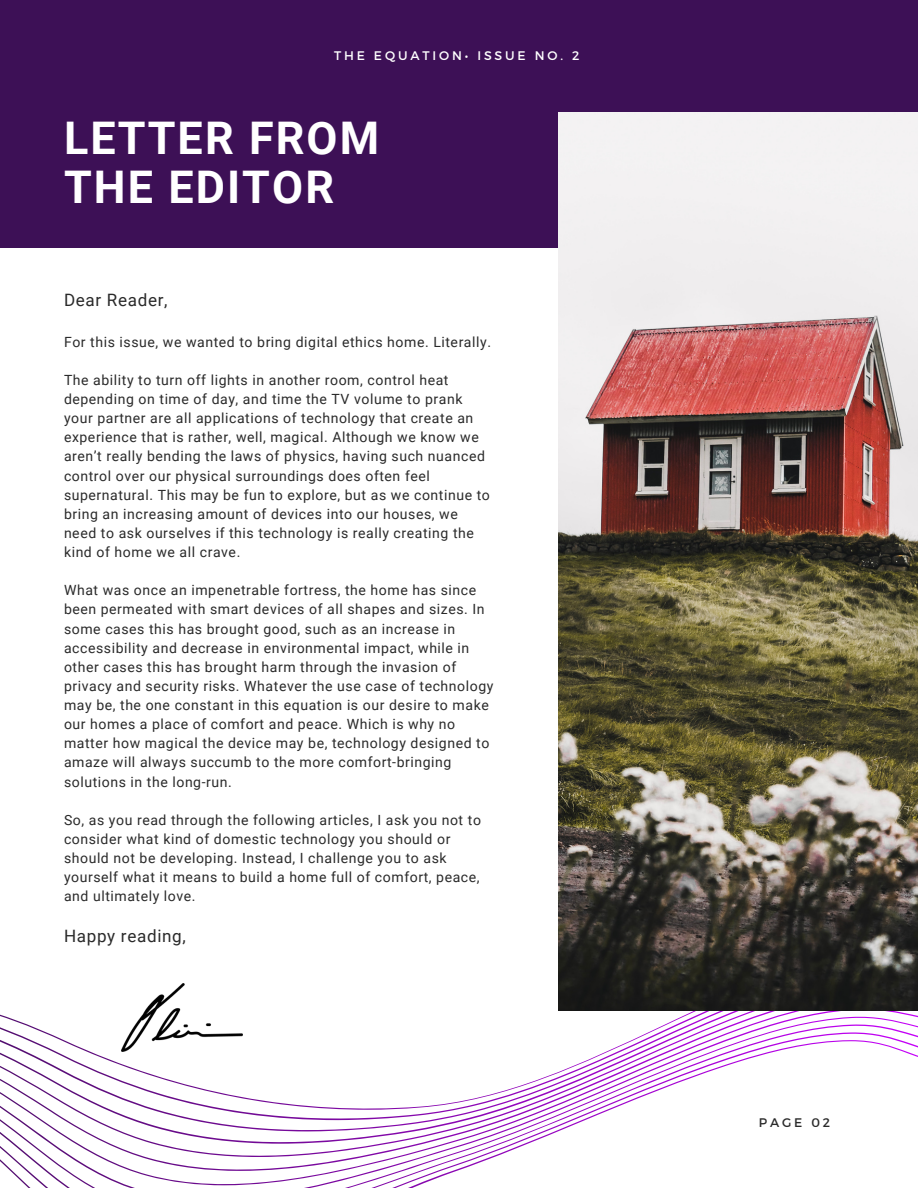
<style>
.page{position:relative;width:918px;height:1188px;background:#fff}
.page>*{position:absolute;margin:0;border:0;box-sizing:border-box;transform-origin:0 0}
.t1{font:700 45px/49.5px "Roboto";letter-spacing:.045em;color:#fff}
.t2{font:17.1px "Roboto";letter-spacing:.04em;color:#2a2a2a}
.t3{font:14.1px/19.2px "Roboto";letter-spacing:.04em;color:#2a2a2a}
.t4{font:12.45px "Montserrat";letter-spacing:.23em;color:#fff}
.t5{font:12.45px "Montserrat";letter-spacing:.23em;color:#2a2a2a}
</style>
<div class="page">
<div style="left:0;top:0;width:918px;height:248px;background:#3d1056"></div>
<svg style="left:0;top:1010px;width:918px;height:178px"></svg>
<img style="left:558px;top:112px;width:360px;height:898px">
<img style="left:121px;top:983px;width:122px;height:69px">
<p class="t4" style="left:334px;top:48px;width:247px">THE EQUATION• ISSUE NO. 2</p>
<h1 class="t1" style="left:64px;top:113px;width:317px">LETTER FROM<br>THE EDITOR</h1>
<p class="t2" style="left:64px;top:290px;width:105px">Dear Reader,</p>
<p class="t3" style="left:64px;top:332px;width:429px">For this issue, we wanted to bring digital ethics home. Literally.</p>
<p class="t3" style="left:64px;top:370px;width:427px">The ability to turn off lights in another room, control heat depending on time of day, and time the TV volume to prank your partner are all applications of technology that create an experience that is rather, well, magical. Although we know we aren’t really bending the laws of physics, having such nuanced control over our physical surroundings does often feel supernatural. This may be fun to explore, but as we continue to bring an increasing amount of devices into our houses, we need to ask ourselves if this technology is really creating the kind of home we all crave.</p>
<p class="t3" style="left:64px;top:581px;width:431px">What was once an impenetrable fortress, the home has since been permeated with smart devices of all shapes and sizes. In some cases this has brought good, such as an increase in accessibility and decrease in environmental impact, while in other cases this has brought harm through the invasion of privacy and security risks. Whatever the use case of technology may be, the one constant in this equation is our desire to make our homes a place of comfort and peace. Which is why no matter how magical the device may be, technology designed to amaze will always succumb to the more comfort-bringing solutions in the long-run.</p>
<p class="t3" style="left:64px;top:810px;width:419px">So, as you read through the following articles, I ask you not to consider what kind of domestic technology you should or should not be developing. Instead, I challenge you to ask yourself what it means to build a home full of comfort, peace, and ultimately love.</p>
<p class="t2" style="left:64px;top:926px;width:123px">Happy reading,</p>
<p class="t5" style="left:759px;top:1114px;width:73px">PAGE 02</p>
</div>
